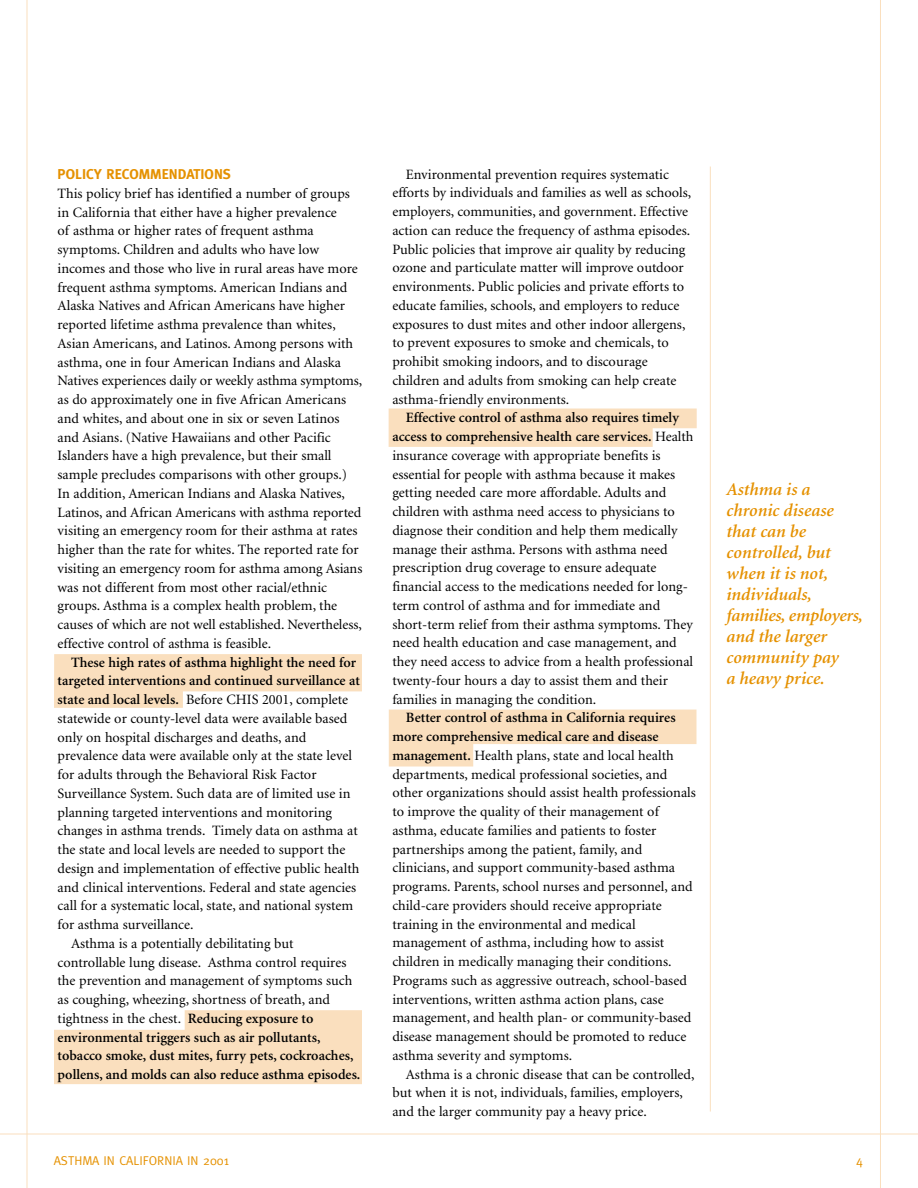
<style>
.page{position:relative;width:918px;height:1188px;background:#fff}
.page>*{position:absolute;margin:0;border:0;box-sizing:border-box;transform-origin:0 0}
.t1{font:italic 600 18px/21px "Minion";color:#e59100}
.t2{font:14.25px/18.8px "Minion";color:#000}
.t3{font:600 14.25px "Minion";color:#000}
.t4{font:700 14.25px "Meta";color:#e59100}
.t5{font:12.75px "Meta";color:#e59100}
.s1{font-weight:600}
</style>
<div class="page">
<svg style="left:389px;top:710px;width:307px;height:56px"></svg>
<svg style="left:389px;top:409px;width:308px;height:38px;background:#fae1c2"></svg>
<svg style="left:54px;top:1010px;width:308px;height:74px;background:#fae2c5"></svg>
<svg style="left:54px;top:654px;width:308px;height:54px"></svg>
<hr style="left:27px;top:0;width:1px;height:1188px;background:#fadfbe">
<hr style="left:710px;top:167px;width:1px;height:945px;background:#fadfbe">
<hr style="left:880px;top:0;width:1px;height:1188px;background:#fadfbe">
<hr style="left:0;top:1134px;width:918px;height:1px;background:#fadfbe">
<p class="t4" style="left:58px;top:169px;width:175px">POLICY RECOMMENDATIONS</p>
<p class="t2" style="left:58px;top:185px;width:306px">This policy brief has identified a number of groups in California that either have a higher prevalence<br>of asthma or higher rates of frequent asthma symptoms. Children and adults who have low incomes and those who live in rural areas have more frequent asthma symptoms. American Indians and Alaska Natives and African Americans have higher reported lifetime asthma prevalence than whites, Asian Americans, and Latinos. Among persons with asthma, one in four American Indians and Alaska Natives experiences daily or weekly asthma symptoms, as do approximately one in five African Americans and whites, and about one in six or seven Latinos and Asians. (Native Hawaiians and other Pacific Islanders have a high prevalence, but their small sample precludes comparisons with other groups.)<br>In addition, American Indians and Alaska Natives, Latinos, and African Americans with asthma reported visiting an emergency room for their asthma at rates higher than the rate for whites. The reported rate for visiting an emergency room for asthma among Asians was not different from most other racial/ethnic groups. Asthma is a complex health problem, the causes of which are not well established. Nevertheless, effective control of asthma is feasible.</p>
<p class="t3" style="left:71px;top:657px;width:287px">These high rates of asthma highlight the need for</p>
<p class="t3" style="left:58px;top:675px;width:304px">targeted interventions and continued surveillance at</p>
<p class="t2" style="left:58px;top:692px;width:292px"><span class="s1">state and local levels.</span> Before CHIS 2001, complete</p>
<p class="t2" style="left:58px;top:710px;width:291px">statewide or county-level data were available based</p>
<p class="t2" style="left:58px;top:729px;width:250px">only on hospital discharges and deaths, and</p>
<p class="t2" style="left:58px;top:748px;width:296px">prevalence data were available only at the state level</p>
<p class="t2" style="left:58px;top:767px;width:260px">for adults through the Behavioral Risk Factor</p>
<p class="t2" style="left:58px;top:785px;width:294px">Surveillance System. Such data are of limited use in</p>
<p class="t2" style="left:58px;top:804px;width:276px">planning targeted interventions and monitoring</p>
<p class="t2" style="left:58px;top:823px;width:302px">changes in asthma trends. Timely data on asthma at</p>
<p class="t2" style="left:58px;top:842px;width:289px">the state and local levels are needed to support the</p>
<p class="t2" style="left:58px;top:860px;width:303px">design and implementation of effective public health</p>
<p class="t2" style="left:58px;top:879px;width:300px">and clinical interventions. Federal and state agencies</p>
<p class="t2" style="left:58px;top:898px;width:297px">call for a systematic local, state, and national system</p>
<p class="t2" style="left:58px;top:917px;width:137px">for asthma surveillance.</p>
<p class="t2" style="left:71px;top:935px;width:224px">Asthma is a potentially debilitating but</p>
<p class="t2" style="left:58px;top:954px;width:290px">controllable lung disease. Asthma control requires</p>
<p class="t2" style="left:58px;top:973px;width:296px">the prevention and management of symptoms such</p>
<p class="t2" style="left:58px;top:992px;width:274px">as coughing, wheezing, shortness of breath, and</p>
<p class="t2" style="left:58px;top:1010px;width:257px">tightness in the chest. <span class="s1">Reducing exposure to</span></p>
<p class="t3" style="left:58px;top:1032px;width:264px">environmental triggers such as air pollutants,</p>
<p class="t3" style="left:58px;top:1050px;width:297px">tobacco smoke, dust mites, furry pets, cockroaches,</p>
<p class="t3" style="left:58px;top:1069px;width:304px">pollens, and molds can also reduce asthma episodes.</p>
<p class="t5" style="left:54px;top:1156px;width:177px">ASTHMA IN CALIFORNIA IN 2001</p>
<p class="t2" style="left:392px;top:166px;width:300px;text-indent:14px">Environmental prevention requires systematic efforts by individuals and families as well as schools, employers, communities, and government. Effective action can reduce the frequency of asthma episodes.<br>Public policies that improve air quality by reducing ozone and particulate matter will improve outdoor environments. Public policies and private efforts to educate families, schools, and employers to reduce exposures to dust mites and other indoor allergens, to prevent exposures to smoke and chemicals, to prohibit smoking indoors, and to discourage children and adults from smoking can help create asthma-friendly environments.</p>
<p class="t2" style="left:392px;top:410px;width:303px;text-indent:14px"><span class="s1">Effective control of asthma also requires timely access to comprehensive health care services.</span> Health insurance coverage with appropriate benefits is essential for people with asthma because it makes getting needed care more affordable. Adults and children with asthma need access to physicians to diagnose their condition and help them medically manage their asthma. Persons with asthma need prescription drug coverage to ensure adequate financial access to the medications needed for long&shy;term control of asthma and for immediate and short-term relief from their asthma symptoms. They need health education and case management, and they need access to advice from a health professional twenty-four hours a day to assist them and their families in managing the condition.</p>
<p class="t2" style="left:392px;top:710px;width:305px;text-indent:14px"><span class="s1">Better control of asthma in California requires more comprehensive medical care and disease management.</span> Health plans, state and local health departments, medical professional societies, and other organizations should assist health professionals to improve the quality of their management of asthma, educate families and patients to foster partnerships among the patient, family, and clinicians, and support community-based asthma programs. Parents, school nurses and personnel, and child-care providers should receive appropriate training in the environmental and medical management of asthma, including how to assist children in medically managing their conditions.<br>Programs such as aggressive outreach, school-based interventions, written asthma action plans, case management, and health plan- or community-based disease management should be promoted to reduce asthma severity and symptoms.</p>
<p class="t2" style="left:392px;top:1066px;width:304px;text-indent:14px">Asthma is a chronic disease that can be controlled, but when it is not, individuals, families, employers, and the larger community pay a heavy price.</p>
<p class="t1" style="left:726px;top:481px;width:138px">Asthma is a chronic disease that can be controlled, but when it is not, individuals, families, employers, and the larger community pay<br>a heavy price.</p>
<p class="t5" style="left:856px;top:1156px;width:8px">4</p>
</div>
